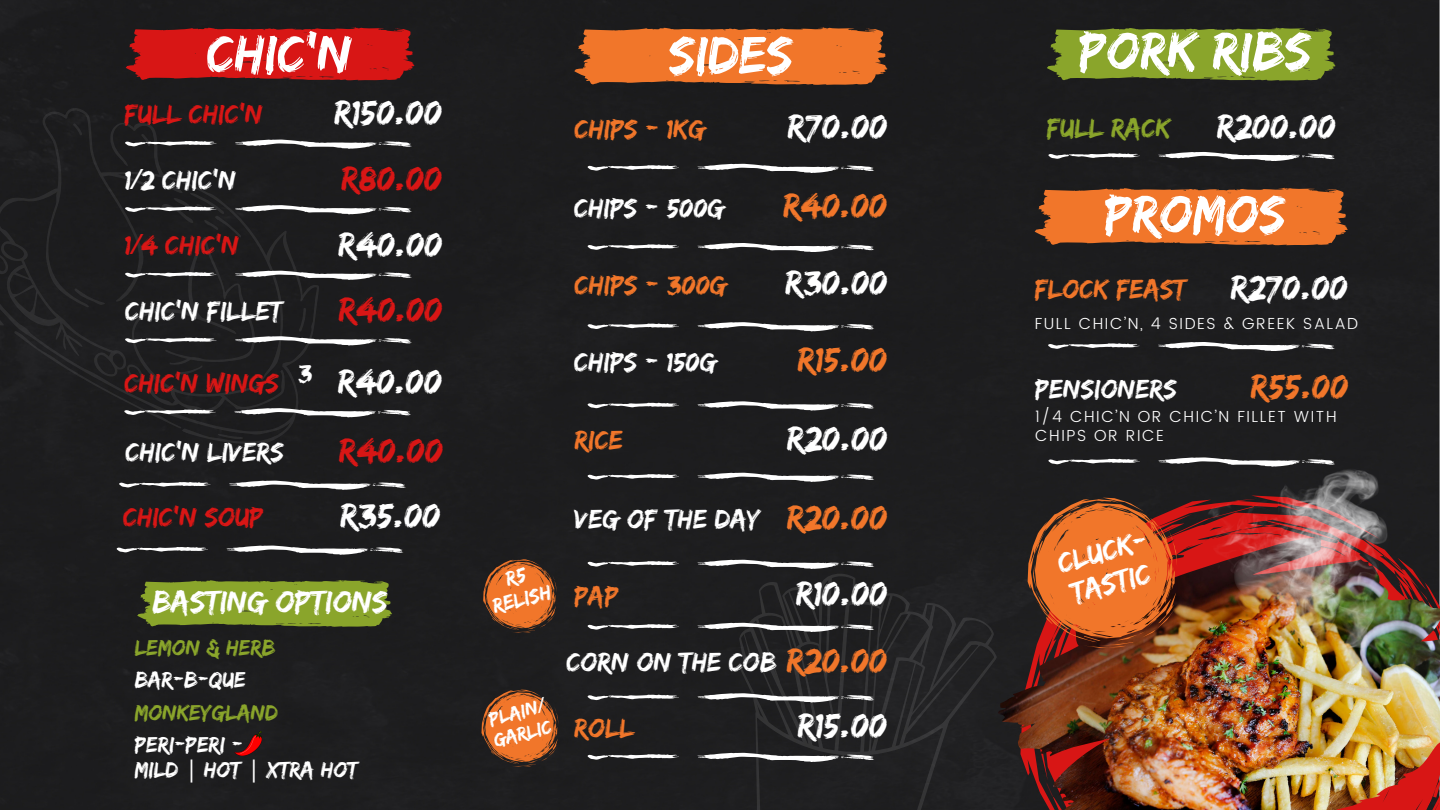
<style>
.page{position:relative;width:1440px;height:810px;background:#1d1d1e}
.page>*{position:absolute;margin:0;border:0;box-sizing:border-box;transform-origin:0 0}
.t1{font:55px "Edo";color:#fff}
.t2{font:36px "Edo";color:#fff}
.t3{font:36px "Edo";color:#f1762a}
.t4{font:36px "Edo";color:#d81615}
.t5{font:32px "Edo";color:#fff}
.t6{font:30px "Edo";color:#fff}
.t7{font:28px "Edo";color:#fff}
.t8{font:28px "Edo";color:#d81615}
.t9{font:28px "Edo";color:#f1762a}
.t10{font:28px "Edo";color:#8aa52b}
.t11{font:26.8px "Edo";color:#fff}
.t12{font:23px "Edo";color:#fff}
.t13{font:23px "Edo";color:#8aa52b}
.t14{font:21.5px "Edo";color:#fff}
.t15{font:20.2px/21.8px "Edo";color:#fff}
.t16{font:300 16px/18.8px "Poppins";letter-spacing:.1em;color:#fff}
.s1{font-family:"Noto Sans";font-style:italic}
</style>
<div class="page">
<svg style="left:126px;top:27px;width:288px;height:54px;background:#c21615"></svg>
<svg style="left:1047px;top:28px;width:289px;height:53px;background:#7d9529"></svg>
<svg style="left:1035px;top:188px;width:312px;height:58px;background:#d76b28"></svg>
<svg style="left:1021px;top:495px;width:419px;height:43px;background:#391d1e"></svg>
<img style="left:998px;top:538px;width:442px;height:272px">
<img style="left:1208px;top:469px;width:180px;height:183px">
<div style="left:0;top:80px;width:384px;height:394px;background:#1c1c1e"></div>
<svg style="left:125px;top:140px;width:287px;height:9px"></svg>
<svg style="left:125px;top:205px;width:287px;height:9px"></svg>
<svg style="left:125px;top:271px;width:287px;height:9px"></svg>
<svg style="left:125px;top:336px;width:287px;height:9px"></svg>
<svg style="left:124px;top:408px;width:287px;height:9px"></svg>
<svg style="left:119px;top:481px;width:287px;height:9px"></svg>
<svg style="left:1048px;top:152px;width:287px;height:9px"></svg>
<svg style="left:1048px;top:342px;width:287px;height:9px"></svg>
<svg style="left:1048px;top:457px;width:287px;height:9px"></svg>
<svg style="left:574px;top:27px;width:313px;height:58px;background:#d66a28"></svg>
<svg style="left:588px;top:164px;width:286px;height:9px"></svg>
<svg style="left:588px;top:243px;width:286px;height:9px"></svg>
<svg style="left:588px;top:322px;width:286px;height:9px"></svg>
<svg style="left:588px;top:401px;width:286px;height:9px"></svg>
<svg style="left:588px;top:473px;width:286px;height:9px"></svg>
<svg style="left:588px;top:560px;width:411px;height:250px;background:#29292a"></svg>
<svg style="left:137px;top:580px;width:255px;height:47px;background:#7c9429"></svg>
<img style="left:235px;top:732px;width:27px;height:23px">
<svg style="left:1028px;top:498px;width:149px;height:150px;background:#bb5925"></svg>
<svg style="left:482px;top:690px;width:76px;height:77px;background:#ab5926"></svg>
<svg style="left:117px;top:546px;width:286px;height:9px"></svg>
<svg style="left:483px;top:559px;width:74px;height:74px;background:#a85726"></svg>
<p class="t1" style="left:207px;top:22px;width:147px">CHIC’N</p>
<p class="t1" style="left:1079px;top:19px;width:233px">PORK RIBS</p>
<p class="t1" style="left:669px;top:23px;width:126px">SIDES</p>
<p class="t8" style="left:125px;top:98px;width:140px">FULL CHIC’N</p>
<p class="t2" style="left:334px;top:92px;width:109px">R150.00</p>
<p class="t7" style="left:125px;top:163px;width:113px">1<span class="s1">/</span>2 CHIC’N</p>
<p class="t4" style="left:341px;top:157px;width:102px">R80.00</p>
<p class="t8" style="left:125px;top:229px;width:116px">1<span class="s1">/</span>4 CHIC’N</p>
<p class="t2" style="left:338px;top:223px;width:105px">R40.00</p>
<p class="t7" style="left:125px;top:295px;width:159px">CHIC’N FILLET</p>
<p class="t4" style="left:338px;top:289px;width:105px">R40.00</p>
<p class="t11" style="left:298px;top:357px;width:16px">3</p>
<p class="t8" style="left:125px;top:367px;width:156px">CHIC’N WINGS</p>
<p class="t2" style="left:338px;top:361px;width:105px">R40.00</p>
<p class="t7" style="left:126px;top:436px;width:160px">CHIC’N LIVERS</p>
<p class="t4" style="left:339px;top:430px;width:105px">R40.00</p>
<p class="t8" style="left:123px;top:501px;width:142px">CHIC’N SOUP</p>
<p class="t2" style="left:340px;top:495px;width:102px">R35.00</p>
<p class="t5" style="left:153px;top:584px;width:237px">BASTING OPTIONS</p>
<p class="t13" style="left:135px;top:634px;width:142px">LEMON &amp; HERB</p>
<p class="t12" style="left:135px;top:666px;width:112px">BAR-B-QUE</p>
<p class="t13" style="left:135px;top:700px;width:145px">MONKEYGLAND</p>
<p class="t12" style="left:135px;top:732px;width:110px">PERI-PERI -</p>
<p class="t12" style="left:135px;top:756px;width:224px">MILD <span class="s1">|</span> HOT <span class="s1">|</span> XTRA HOT</p>
<p class="t9" style="left:574px;top:113px;width:132px">CHIPS - 1KG</p>
<p class="t2" style="left:787px;top:106px;width:101px">R70.00</p>
<p class="t7" style="left:574px;top:191px;width:152px">CHIPS - 500G</p>
<p class="t3" style="left:783px;top:185px;width:105px">R40.00</p>
<p class="t9" style="left:574px;top:269px;width:154px">CHIPS - 300G</p>
<p class="t2" style="left:785px;top:262px;width:104px">R30.00</p>
<p class="t7" style="left:574px;top:345px;width:144px">CHIPS - 150G</p>
<p class="t3" style="left:798px;top:339px;width:91px">R15.00</p>
<p class="t9" style="left:574px;top:424px;width:50px">RICE</p>
<p class="t2" style="left:787px;top:417px;width:102px">R20.00</p>
<p class="t7" style="left:574px;top:503px;width:188px">VEG OF THE DAY</p>
<p class="t3" style="left:787px;top:496px;width:102px">R20.00</p>
<p class="t14" style="left:490px;top:594px;width:61px;rotate:-15deg">RELISH</p>
<p class="t15" style="left:485px;top:709px;width:61px;rotate:-15deg">PLAIN<span class="s1">/<br></span>GARLIC</p>
<p class="t9" style="left:574px;top:580px;width:46px">PAP</p>
<p class="t7" style="left:566px;top:646px;width:211px">CORN ON THE COB</p>
<p class="t2" style="left:796px;top:573px;width:93px">R10.00</p>
<p class="t3" style="left:787px;top:640px;width:102px">R20.00</p>
<p class="t9" style="left:574px;top:712px;width:61px">ROLL</p>
<p class="t2" style="left:798px;top:705px;width:91px">R15.00</p>
<p class="t10" style="left:1047px;top:112px;width:125px">FULL RACK</p>
<p class="t2" style="left:1217px;top:106px;width:120px">R200.00</p>
<p class="t1" style="left:1105px;top:182px;width:182px">PROMOS</p>
<p class="t9" style="left:1035px;top:273px;width:153px">FLOCK FEAST</p>
<p class="t2" style="left:1231px;top:266px;width:119px">R270.00</p>
<p class="t16" style="left:1035px;top:314px;width:325px">FULL CHIC’N, 4 SIDES &amp; GREEK SALAD</p>
<p class="t7" style="left:1035px;top:372px;width:143px">PENSIONERS</p>
<p class="t3" style="left:1251px;top:366px;width:99px">R55.00</p>
<p class="t16" style="left:1035px;top:407px;width:303px">1/4 CHIC’N OR CHIC’N FILLET WITH<br>CHIPS OR RICE</p>
<p class="t6" style="left:1054px;top:547px;width:101px;rotate:-15deg">CLUCK-</p>
<p class="t6" style="left:1067px;top:577px;width:82px;rotate:-15deg">TASTIC</p>
</div>
